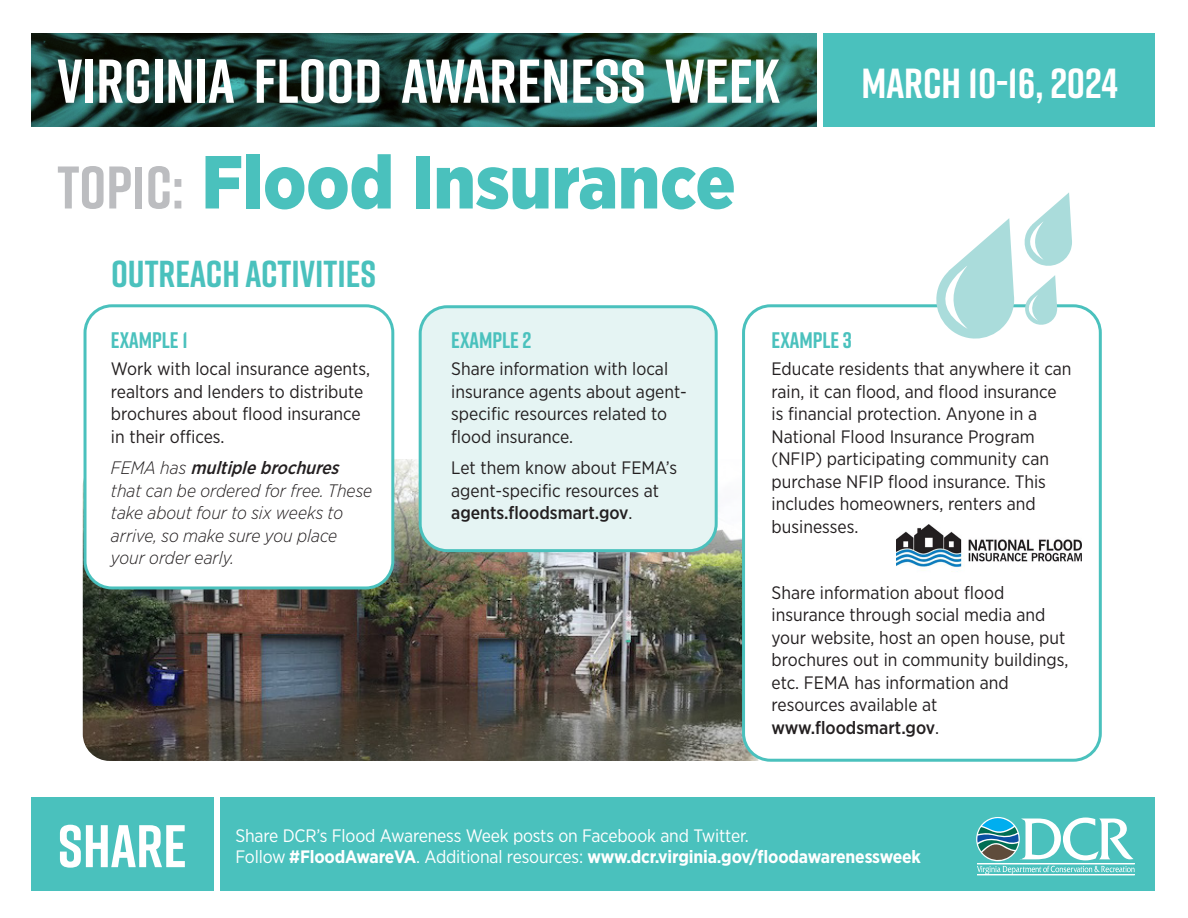
<style>
.page{position:relative;width:1188px;height:918px;background:#fff}
.page>*{position:absolute;margin:0;border:0;box-sizing:border-box;transform-origin:0 0}
.subhead{font:900 75px "Gotham Narrow";color:#4ac1bd}
.subhead-2{font:700 61.8px "Rift";color:#fff}
.subhead-3{font:700 60px "Rift";color:#fff}
.subhead-4{font:700 42px "Rift";color:#fff}
.subhead-5{font:700 37.5px "Rift";color:#4ac1bd}
.subhead-6{font:700 22.5px "Rift";color:#4ac1bd}
.subhead-7{font:18px/22.5px "Gotham Narrow";color:#231f20}
.subhead-8{font:18px/21px "Gotham Narrow";letter-spacing:-.01em;color:#fff}
.subhead-9{font:italic 300 18px/22.5px "Gotham Narrow";color:#231f20}
.s1{font-family:"Rift";font-weight:700;font-size:60px;color:#bcbdc0}
.s2{font-weight:500}
.s3{font-weight:700}
</style>
<div class="page">
<div style="left:32px;top:798px;width:1123px;height:93px;background:#4ac1bd"></div>
<div style="left:32px;top:33px;width:1123px;height:93px;background:#4ac1bd"></div>
<img style="left:32px;top:33px;width:785px;height:93px">
<div style="left:817px;top:31px;width:6px;height:98px;background:#fff"></div>
<div style="left:215px;top:796px;width:5px;height:97px;background:#fff"></div>
<hr style="left:977px;top:875px;width:158px;height:1px;background:#fff">
<svg style="left:977px;top:817px;width:158px;height:57px"></svg>
<img style="left:83px;top:459px;width:675px;height:302px">
<div style="left:744px;top:306px;width:356px;height:454px;background:#fff;border-radius:27px"></div>
<div style="left:742px;top:304px;width:360px;height:458px;border:3px solid #4ac1bd;border-radius:27px"></div>
<div style="left:85px;top:306px;width:308px;height:282px;background:#fff;border-radius:27px"></div>
<div style="left:84px;top:304px;width:310px;height:285px;border:3px solid #4ac1bd;border-radius:27px"></div>
<div style="left:420px;top:307px;width:296px;height:244px;background:#e5f4f3;border-radius:27px"></div>
<div style="left:419px;top:305px;width:299px;height:247px;border:3px solid #4ac1bd;border-radius:27px"></div>
<img style="left:897px;top:525px;width:184px;height:47px">
<svg style="left:917px;top:192px;width:155px;height:147px"></svg>
<p class="subhead-2" style="left:57px;top:37px;width:724px">VIRGINIA FLOOD AWARENESS WEEK</p>
<p class="subhead-4" style="left:861px;top:53px;width:258px">MARCH 10-16, 2024</p>
<p class="subhead" style="left:57px;top:133px;width:680px"><span class="s1">TOPIC:</span> Flood Insurance</p>
<p class="subhead-5" style="left:111px;top:248px;width:267px">OUTREACH ACTIVITIES</p>
<p class="subhead-6" style="left:111px;top:324px;width:78px">EXAMPLE 1</p>
<p class="subhead-7" style="left:111px;top:358px;width:261px">Work with local insurance agents, realtors and lenders to distribute brochures about flood insurance in their offices.</p>
<p class="subhead-9" style="left:111px;top:456px;width:263px">FEMA h a s <span class="s2">multiplebrochures </span>that can be ordered for free. These take about four to six weeks to arrive, so make sure you place your order early.</p>
<p class="subhead-6" style="left:451px;top:324px;width:82px">EXAMPLE 2</p>
<p class="subhead-7" style="left:451px;top:358px;width:237px">Share information with local insurance agents about agent&shy;specific resources related to flood insurance.</p>
<p class="subhead-7" style="left:451px;top:456px;width:228px">Let them know about FEMA’s agent-specific resources at <span class="s2">agents.floodsmart.gov</span>.</p>
<p class="subhead-6" style="left:772px;top:324px;width:82px">EXAMPLE 3</p>
<p class="subhead-7" style="left:772px;top:358px;width:302px">Educate residents that anywhere it can rain, it can flood, and flood insurance is financial protection. Anyone in a National Flood Insurance Program (NFIP) participating community can purchase NFIP flood insurance. This includes homeowners, renters and businesses.</p>
<p class="subhead-7" style="left:772px;top:581px;width:298px">Share information about flood insurance through social media and your website, host an open house, put brochures out in community buildings, etc. FEMA has information and resources available at <span class="s2">www.floodsmart.gov</span>.</p>
<p class="subhead-3" style="left:58px;top:803px;width:130px">SHARE</p>
<p class="subhead-8" style="left:235px;top:825px;width:687px">Share DCR’s Flood Awareness Week posts on Facebook and Twitter.<br>Follow <span class="s3">#FloodAwareVA</span>. Additional resources: <span class="s3">www.dcr.virginia.gov/floodawarenessweek</span></p>
</div>
